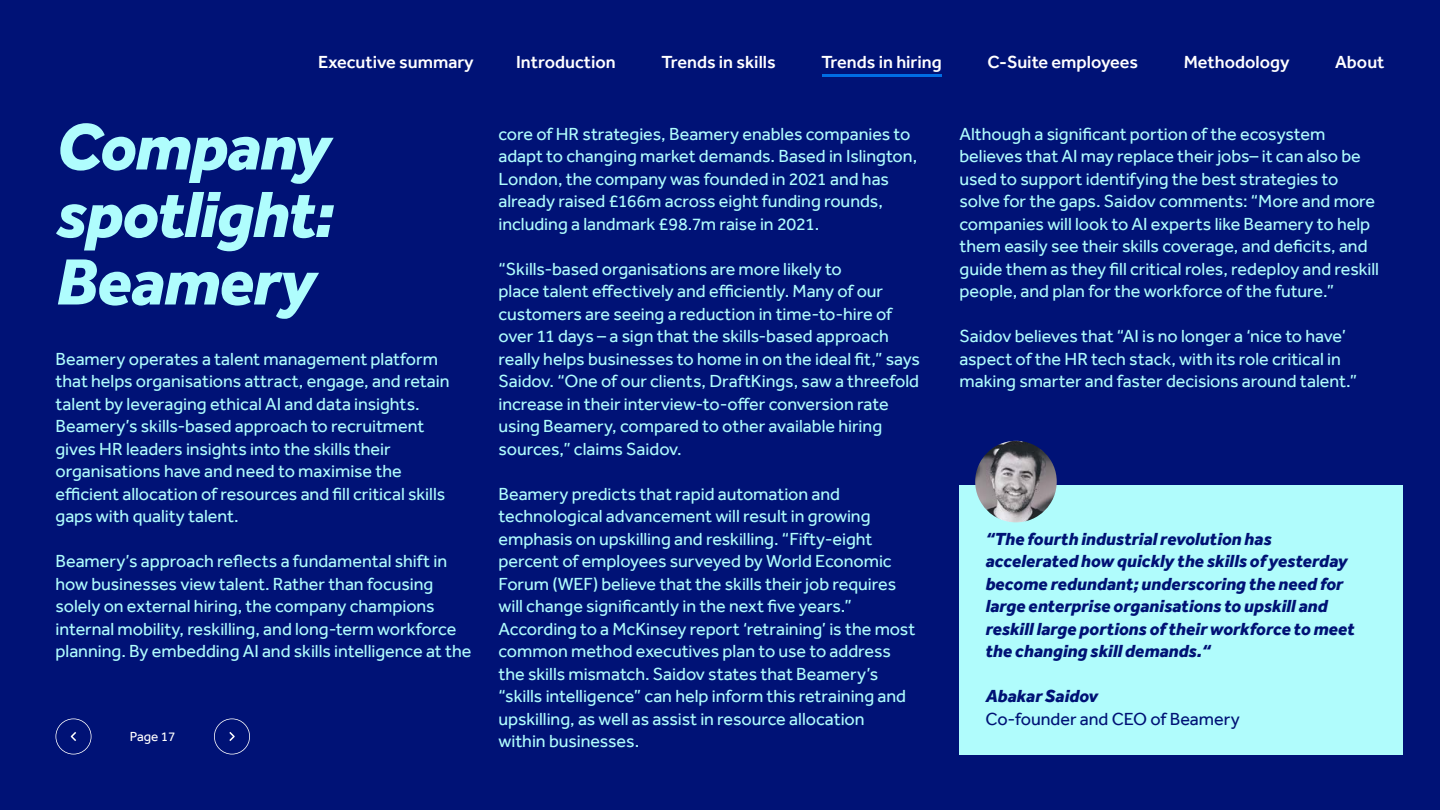
<style>
.page{position:relative;width:1440px;height:810px;background:#001276}
.page>*{position:absolute;margin:0;border:0;box-sizing:border-box;transform-origin:0 0}
.t1{font:italic 800 67.5px/67.5px "Barclays Effra";letter-spacing:-.02em;color:#affdfd;text-align:justify}
.t2{font:18px/22.5px "Barclays Effra";letter-spacing:-.005em;color:#affdfd}
.t3{font:italic 800 18px/22.5px "Barclays Effra";color:#001275}
.t4{font:500 18px "Barclays Effra";color:#fff}
.t5{font:18px "Barclays Effra";letter-spacing:-.005em;color:#001275}
.t6{font:13.5px "Barclays Effra";color:#fff}
</style>
<div class="page">
<svg style="left:214px;top:718px;width:36px;height:36px"></svg>
<svg style="left:56px;top:718px;width:36px;height:36px"></svg>
<div style="left:959px;top:485px;width:443px;height:269px;background:#b0fcfc"></div>
<img style="left:975px;top:441px;width:82px;height:81px;border-radius:41px">
<hr style="left:822px;top:74px;width:120px;height:3px;background:#006de3">
<p class="t4" style="left:318px;top:51px;width:157px">Executive summary</p>
<p class="t4" style="left:516px;top:51px;width:101px">Introduction</p>
<p class="t4" style="left:661px;top:51px;width:116px">Trends in skills</p>
<p class="t4" style="left:821px;top:51px;width:122px">Trends in hiring</p>
<p class="t4" style="left:987px;top:51px;width:152px">C-Suite employees</p>
<p class="t4" style="left:1184px;top:51px;width:107px">Methodology</p>
<p class="t4" style="left:1335px;top:51px;width:51px">About</p>
<h1 class="t1" style="left:56px;top:112px;width:279px">Company spotlight:<br>Beamery</h1>
<p class="t2" style="left:56px;top:347px;width:395px">Beamery operates a talent management platform that helps organisations attract, engage, and retain talent by leveraging ethical AI and data insights.<br>Beamery’s skills-based approach to recruitment gives HR leaders insights into the skills their organisations have and need to maximise the efficient allocation of resources and fill critical skills gaps with quality talent.</p>
<p class="t2" style="left:56px;top:550px;width:417px">Beamery’s approach reflects a fundamental shift in how businesses view talent. Rather than focusing solely on external hiring, the company champions internal mobility, reskilling, and long-term workforce planning. By embedding AI and skills intelligence at the</p>
<p class="t6" style="left:130px;top:729px;width:47px">Page 17</p>
<p class="t2" style="left:498px;top:122px;width:420px">core of HR strategies, Beamery enables companies to adapt to changing market demands. Based in Islington, London, the company was founded in 2021 and has already raised £166m across eight funding rounds, including a landmark £98.7m raise in 2021.</p>
<p class="t2" style="left:498px;top:257px;width:423px">“Skills-based organisations are more likely to<br>place talent effectively and efficiently. Many of our customers are seeing a reduction in time-to-hire of over 11 days – a sign that the skills-based approach really helps businesses to home in on the ideal fit,” says Saidov. “One of our clients, DraftKings, saw a threefold increase in their interview-to-offer conversion rate using Beamery, compared to other available hiring sources,” claims Saidov.</p>
<p class="t2" style="left:498px;top:482px;width:418px">Beamery predicts that rapid automation and technological advancement will result in growing emphasis on upskilling and reskilling. “Fifty-eight percent of employees surveyed by World Economic Forum (WEF) believe that the skills their job requires will change significantly in the next five years.” According to a McKinsey report ‘retraining’ is the most common method executives plan to use to address the skills mismatch. Saidov states that Beamery’s “skills intelligence” can help inform this retraining and upskilling, as well as assist in resource allocation within businesses.</p>
<p class="t2" style="left:959px;top:122px;width:421px">Although a significant portion of the ecosystem believes that AI may replace their jobs– it can also be used to support identifying the best strategies to solve for the gaps. Saidov comments: “More and more companies will look to AI experts like Beamery to help them easily see their skills coverage, and deficits, and guide them as they fill critical roles, redeploy and reskill people, and plan for the workforce of the future.”</p>
<p class="t2" style="left:959px;top:325px;width:399px">Saidov believes that “AI is no longer a ‘nice to have’ aspect of the HR tech stack, with its role critical in making smarter and faster decisions around talent.”</p>
<p class="t3" style="left:985px;top:527px;width:371px">“The fourth industrial revolution has accelerated how quickly the skills of yesterday become redundant; underscoring the need for large enterprise organisations to upskill and reskill large portions of their workforce to meet the changing skill demands.“</p>
<p class="t3" style="left:985px;top:685px;width:114px">Abakar Saidov</p>
<p class="t5" style="left:985px;top:708px;width:256px">Co-founder and CEO of Beamery</p>
</div>
